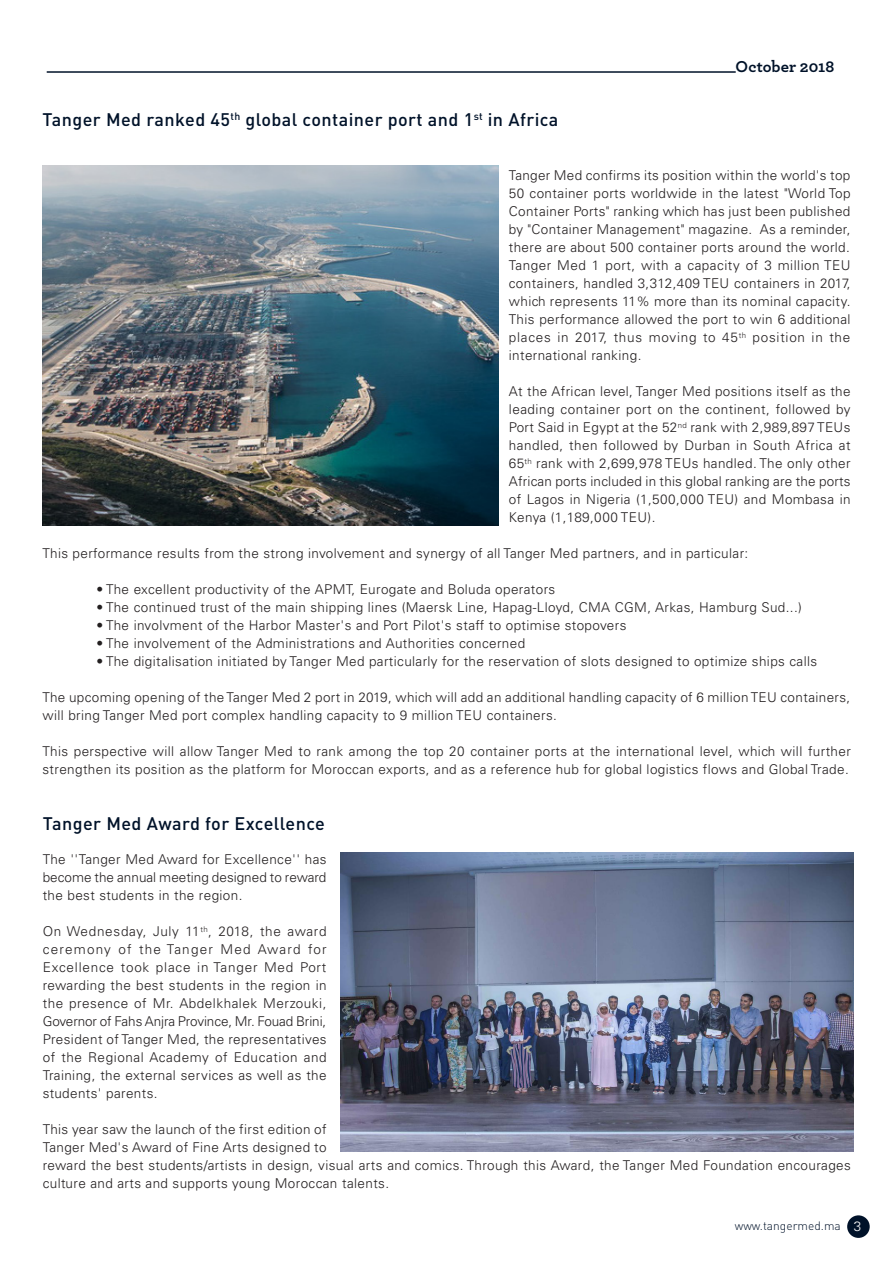
<style>
.page{position:relative;width:893px;height:1263px;background:#fff}
.page>*{position:absolute;margin:0;border:0;box-sizing:border-box;transform-origin:0 0}
.t1{font:500 18px "DIN Pro";letter-spacing:.025em;color:#001229}
.t2{font:700 16.5px "Archer Pro";letter-spacing:.005em;color:#001229}
.t3{font:300 13.5px/18px "Univers LT Std";letter-spacing:.03em;color:#231f20;text-align:justify}
.t4{font:300 12px "DIN Pro";color:#001229}
.s1{font-family:"Univers LT Std";font-size:13.5px;color:#fff}
</style>
<div class="page">
<div style="left:847px;top:1215px;width:23px;height:23px;background:#001229;border-radius:50%"></div>
<hr style="left:47px;top:72px;width:689px;height:1px;background:#001229">
<img style="left:341px;top:853px;width:513px;height:298px">
<img style="left:43px;top:165px;width:456px;height:361px">
<p class="t1" style="left:43px;top:107px;width:517px">Tanger Med ranked 45<sup>th</sup> global container port and 1<sup>st</sup> in Africa</p>
<p class="t2" style="left:736px;top:54px;width:100px">October 2018</p>
<p class="t3" style="left:509px;top:166px;width:343px">Tanger Med confirms its position within the world's top 50 container ports worldwide in the latest "World Top Container Ports" ranking which has just been published by "Container Management" magazine. As a reminder, there are about 500 container ports around the world.</p>
<p class="t3" style="left:509px;top:256px;width:343px">Tanger Med 1 port, with a capacity of 3 million TEU containers, handled 3,312,409 TEU containers in 2017, which represents 11% more than its nominal capacity.<br>This performance allowed the port to win 6 additional places in 2017, thus moving to 45<sup>th</sup> position in the international ranking.</p>
<p class="t3" style="left:509px;top:382px;width:343px">At the African level, Tanger Med positions itself as the leading container port on the continent, followed by Port Said in Egypt at the 52<sup>nd</sup> rank with 2,989,897 TEUs handled, then followed by Durban in South Africa at 65<sup>th</sup> rank with 2,699,978 TEUs handled. The only other African ports included in this global ranking are the ports of Lagos in Nigeria (1,500,000 TEU) and Mombasa in Kenya (1,189,000 TEU).</p>
<p class="t3" style="left:43px;top:544px;width:707px">This performance results from the strong involvement and synergy of all Tanger Med partners, and in particular:</p>
<p class="t3" style="left:97px;top:580px;width:460px">• The excellent productivity of the APMT, Eurogate and Boluda operators</p>
<p class="t3" style="left:97px;top:598px;width:707px">• The continued trust of the main shipping lines (Maersk Line, Hapag-Lloyd, CMA CGM, Arkas, Hamburg Sud...)</p>
<p class="t3" style="left:97px;top:616px;width:531px">• The involvment of the Harbor Master's and Port Pilot's staff to optimise stopovers</p>
<p class="t3" style="left:97px;top:634px;width:430px">• The involvement of the Administrations and Authorities concerned</p>
<p class="t3" style="left:97px;top:652px;width:722px">• The digitalisation initiated by Tanger Med particularly for the reservation of slots designed to optimize ships calls</p>
<p class="t3" style="left:43px;top:688px;width:809px">The upcoming opening of the Tanger Med 2 port in 2019, which will add an additional handling capacity of 6 million TEU containers, will bring Tanger Med port complex handling capacity to 9 million TEU containers.</p>
<p class="t3" style="left:43px;top:742px;width:810px">This perspective will allow Tanger Med to rank among the top 20 container ports at the international level, which will further strengthen its position as the platform for Moroccan exports, and as a reference hub for global logistics flows and Global Trade.</p>
<p class="t1" style="left:43px;top:811px;width:284px">Tanger Med Award for Excellence</p>
<p class="t3" style="left:43px;top:850px;width:285px">The ''Tanger Med Award for Excellence'' has become the annual meeting designed to reward the best students in the region.</p>
<p class="t3" style="left:43px;top:922px;width:285px">On Wednesday, July 11<sup>th</sup>, 2018, the award ceremony of the Tanger Med Award for Excellence took place in Tanger Med Port rewarding the best students in the region in the presence of Mr. Abdelkhalek Merzouki, Governor of Fahs Anjra Province, Mr. Fouad Brini, President of Tanger Med, the representatives of the Regional Academy of Education and Training, the external services as well as the students' parents.</p>
<p class="t3" style="left:43px;top:1120px;width:810px;text-align:left">This year saw the launch of the first edition of<br>Tanger Med's Award of Fine Arts designed to<br>reward the best students/artists in design, visual arts and comics. Through this Award, the Tanger Med Foundation encourages culture and arts and supports young Moroccan talents.</p>
<p class="t4" style="left:735px;top:1217px;width:128px">www.tangermed.ma <span class="s1">3</span></p>
</div>
